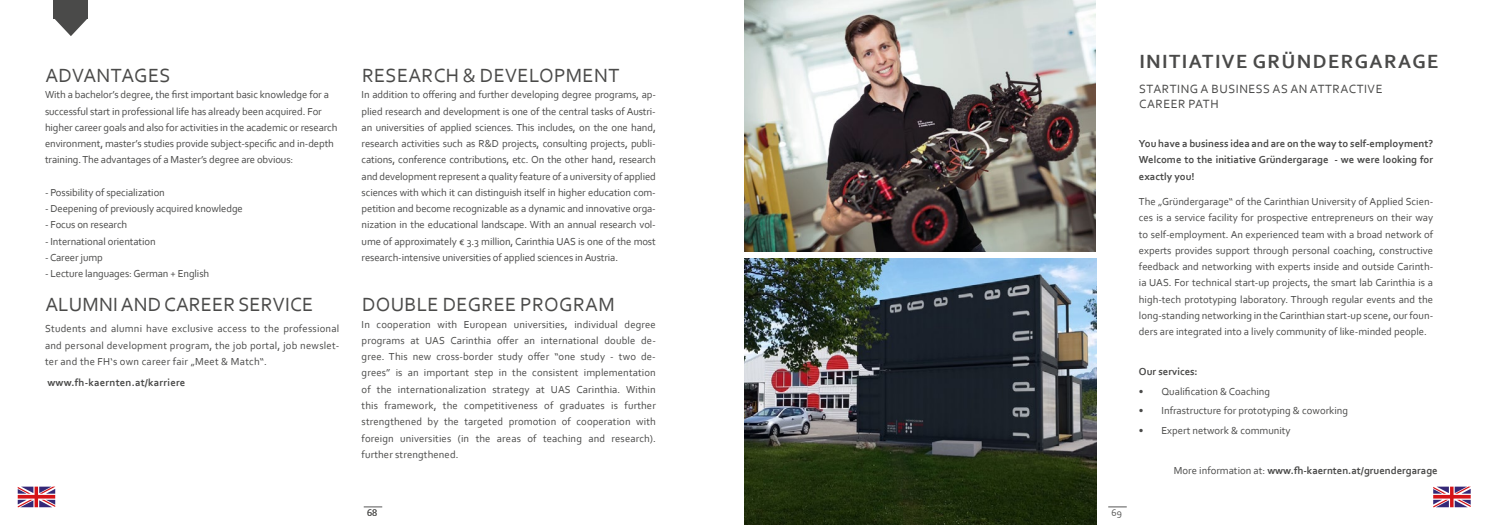
<style>
.page{position:relative;width:1489px;height:525px;background:#fff}
.page>*{position:absolute;margin:0;border:0;box-sizing:border-box;transform-origin:0 0}
.t1{font:20px "Corbel";letter-spacing:.02em;color:#4a4a49}
.t2{font:700 20px "Corbel";letter-spacing:.07em;color:#4a4a49}
.t3{font:12.5px/15px "Corbel";letter-spacing:.04em;color:#4a4a49}
.t4{font:10.62px/16.2px "Corbel";letter-spacing:-.01em;color:#4a4a49;text-align:justify}
.t5{font:700 10.62px/16.2px "Corbel";color:#4a4a49;text-align:justify}
.t6{font:700 10.62px "Corbel";letter-spacing:.02em;color:#4a4a49}
.t7{font:10px "Corbel";color:#575756}
.s1{font-weight:400}
</style>
<div class="page">
<svg style="left:364px;top:506px;width:18px;height:1px"></svg>
<svg style="left:1108px;top:506px;width:18px;height:1px"></svg>
<div style="left:54px;top:0;width:34px;height:18px;background:#4a4a49"></div>
<svg style="left:54px;top:18px;width:34px;height:18px"></svg>
<img style="left:744px;top:0;width:351px;height:251px">
<img style="left:744px;top:258px;width:352px;height:266px">
<svg style="left:1433px;top:486px;width:37px;height:21px"></svg>
<svg style="left:18px;top:486px;width:37px;height:21px"></svg>
<h1 class="t1" style="left:45px;top:63px;width:126px">ADVANTAGES</h1>
<p class="t4" style="left:45px;top:86px;width:294px;text-align:left">With a bachelor’s degree, the first important basic knowledge for a successful start in professional life has already been acquired. For higher career goals and also for activities in the academic or research environment, master’s studies provide subject-specific and in-depth training. The advantages of a Master’s degree are obvious:</p>
<p class="t4" style="left:45px;top:184px;width:121px">- Possibility of specialization</p>
<p class="t4" style="left:45px;top:200px;width:199px">- Deepening of previously acquired knowledge</p>
<p class="t4" style="left:45px;top:216px;width:84px">- Focus on research</p>
<p class="t4" style="left:45px;top:233px;width:112px">- International orientation</p>
<p class="t4" style="left:45px;top:249px;width:59px">- Career jump</p>
<p class="t4" style="left:45px;top:265px;width:166px">- Lecture languages: German + English</p>
<h1 class="t1" style="left:45px;top:292px;width:269px">ALUMNI AND CAREER SERVICE</h1>
<p class="t4" style="left:45px;top:320px;width:296px">Students and alumni have exclusive access to the professional and personal development program, the job portal, job newslet&shy;ter and the FH‘s own career fair „Meet &amp; Match“.</p>
<p class="t6" style="left:47px;top:375px;width:139px">www.fh-kaernten.at/karriere</p>
<h1 class="t1" style="left:362px;top:63px;width:259px">RESEARCH &amp; DEVELOPMENT</h1>
<p class="t4" style="left:361px;top:86px;width:296px">In addition to offering and further developing degree programs, ap&shy;plied research and development is one of the central tasks of Austri&shy;an universities of applied sciences. This includes, on the one hand, research activities such as R&amp;D projects, consulting projects, publi&shy;cations, conference contributions, etc. On the other hand, research and development represent a quality feature of a university of applied sciences with which it can distinguish itself in higher education com&shy;petition and become recognizable as a dynamic and innovative orga&shy;nization in the educational landscape. With an annual research vol&shy;ume of approximately € 3.3 million, Carinthia UAS is one of the most research-intensive universities of applied sciences in Austria.</p>
<h1 class="t1" style="left:362px;top:292px;width:254px">DOUBLE DEGREE PROGRAM</h1>
<p class="t4" style="left:361px;top:315px;width:296px">In cooperation with European universities, individual degree programs at UAS Carinthia offer an international double de&shy;gree. This new cross-border study offer “one study - two de&shy;grees” is an important step in the consistent implementation of the internationalization strategy at UAS Carinthia. Within this framework, the competitiveness of graduates is further strengthened by the targeted promotion of cooperation with foreign universities (in the areas of teaching and research). further strengthened.</p>
<p class="t7" style="left:367px;top:506px;width:12px">68</p>
<p class="t7" style="left:1111px;top:506px;width:12px">69</p>
<h1 class="t2" style="left:1139px;top:49px;width:301px">INITIATIVE GRÜNDERGARAGE</h1>
<p class="t3" style="left:1139px;top:81px;width:245px">STARTING A BUSINESS AS AN ATTRACTIVE<br>CAREER PATH</p>
<p class="t5" style="left:1138px;top:135px;width:296px">You have a business idea and are on the way to self-employment?<br>Welcome to the initiative Gründergarage - we were looking for exactly you!</p>
<p class="t4" style="left:1138px;top:193px;width:296px">The „Gründergarage“ of the Carinthian University of Applied Scien&shy;ces is a service facility for prospective entrepreneurs on their way to self-employment. An experienced team with a broad network of experts provides support through personal coaching, constructive feedback and networking with experts inside and outside Carinth&shy;ia UAS. For technical start-up projects, the smart lab Carinthia is a high-tech prototyping laboratory. Through regular events and the long-standing networking in the Carinthian start-up scene, our foun&shy;ders are integrated into a lively community of like-minded people.</p>
<p class="t5" style="left:1138px;top:362px;width:60px">Our services:</p>
<p class="t4" style="left:1138px;top:382px;width:133px">• Qualification &amp; Coaching</p>
<p class="t4" style="left:1138px;top:402px;width:211px">• Infrastructure for prototyping &amp; coworking</p>
<p class="t4" style="left:1138px;top:422px;width:153px">• Expert network &amp; community</p>
<p class="t5" style="left:1173px;top:462px;width:265px"><span class="s1">More information at:</span> www.fh-kaernten.at/gruendergarage</p>
</div>
